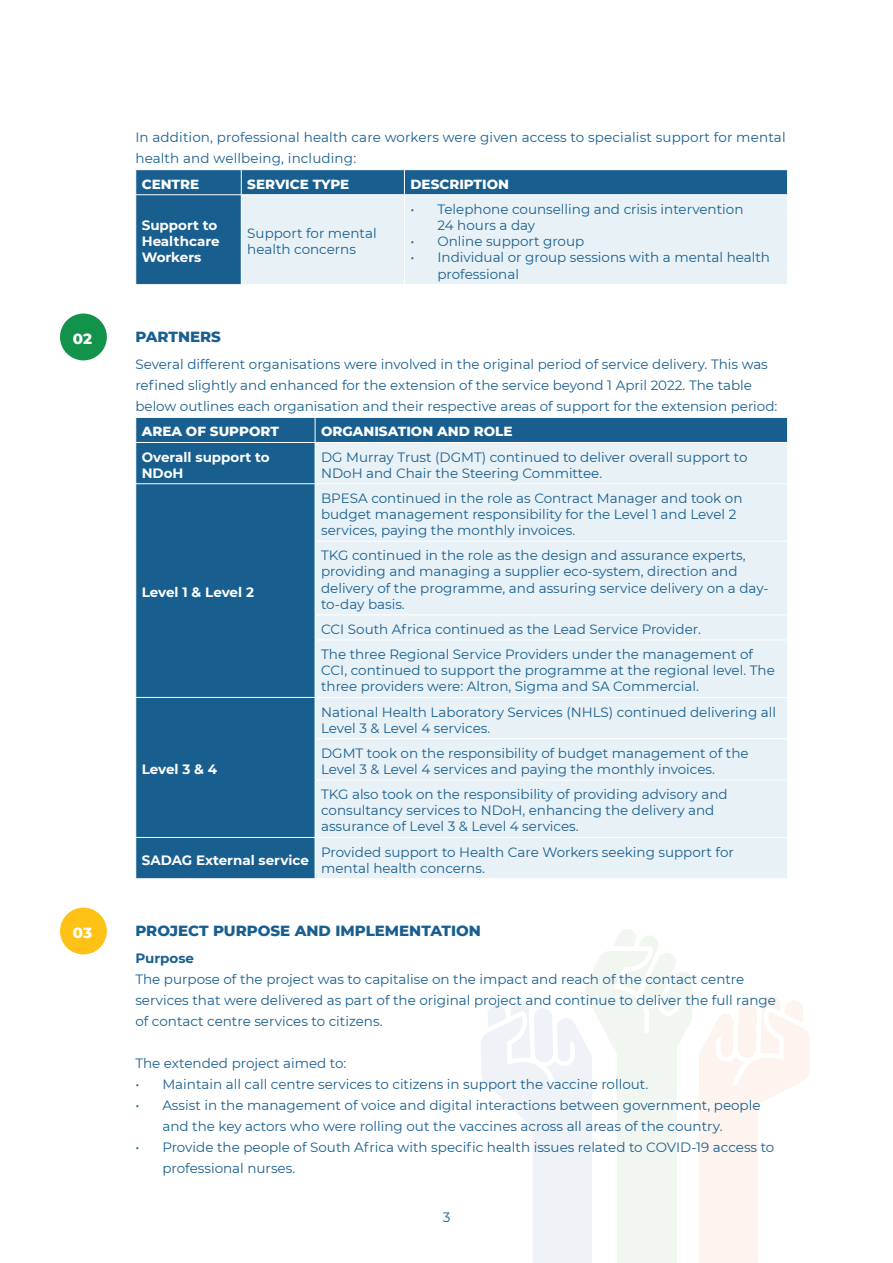
<style>
.page{position:relative;width:893px;height:1263px;background:#fff}
.page>*{position:absolute;margin:0;border:0;box-sizing:border-box;transform-origin:0 0}
.t1{font:800 15px "Montserrat";color:#185f90}
.t2{font:800 15px "Montserrat";color:#fff}
.t3{font:13.5px/16.2px "Montserrat";color:#185f90}
.t4{font:700 13.5px/16.2px "Montserrat";color:#fff}
.t5{font:800 13.5px "Montserrat";color:#fff}
.t6{font:700 13.5px "Montserrat";color:#185f90}
</style>
<div class="page">
<svg style="left:481px;top:929px;width:211px;height:334px"></svg>
<svg style="left:699px;top:996px;width:111px;height:267px"></svg>
<div style="left:136px;top:170px;width:651px;height:114px;background:#185f90"></div>
<div style="left:242px;top:195px;width:545px;height:89px;background:#e8f1f6"></div>
<svg style="left:135px;top:170px;width:1px;height:24px"></svg>
<svg style="left:241px;top:170px;width:1px;height:24px"></svg>
<svg style="left:404px;top:170px;width:1px;height:24px"></svg>
<svg style="left:787px;top:170px;width:1px;height:24px"></svg>
<hr style="left:135px;top:194px;width:106px;height:1px;background:#fff">
<hr style="left:241px;top:194px;width:163px;height:1px;background:#fff">
<hr style="left:241px;top:195px;width:1px;height:89px;background:#fff">
<hr style="left:404px;top:194px;width:384px;height:1px;background:#fff">
<hr style="left:404px;top:195px;width:1px;height:89px;background:#fff">
<div style="left:136px;top:418px;width:651px;height:460px;background:#185f90"></div>
<div style="left:316px;top:443px;width:471px;height:435px;background:#e8f1f6"></div>
<svg style="left:135px;top:418px;width:1px;height:24px"></svg>
<svg style="left:315px;top:418px;width:1px;height:24px"></svg>
<svg style="left:787px;top:418px;width:1px;height:24px"></svg>
<hr style="left:135px;top:442px;width:180px;height:1px;background:#fff">
<hr style="left:315px;top:442px;width:473px;height:1px;background:#fff">
<hr style="left:315px;top:443px;width:1px;height:40px;background:#fff">
<hr style="left:135px;top:483px;width:180px;height:1px;background:#fff">
<hr style="left:315px;top:483px;width:473px;height:1px;background:#fff">
<hr style="left:315px;top:484px;width:1px;height:57px;background:#fff">
<hr style="left:315px;top:541px;width:473px;height:1px;background:#fff">
<hr style="left:315px;top:542px;width:1px;height:72px;background:#fff">
<svg style="left:135px;top:615px;width:1px;height:25px"></svg>
<hr style="left:315px;top:614px;width:473px;height:1px;background:#fff">
<svg style="left:315px;top:615px;width:1px;height:25px"></svg>
<hr style="left:315px;top:640px;width:473px;height:1px;background:#fff">
<hr style="left:315px;top:640px;width:1px;height:57px;background:#fff">
<hr style="left:135px;top:697px;width:180px;height:1px;background:#fff">
<hr style="left:315px;top:697px;width:473px;height:1px;background:#fff">
<hr style="left:315px;top:698px;width:1px;height:40px;background:#fff">
<hr style="left:315px;top:738px;width:473px;height:1px;background:#fff">
<hr style="left:315px;top:739px;width:1px;height:41px;background:#fff">
<hr style="left:315px;top:780px;width:473px;height:1px;background:#fff">
<hr style="left:315px;top:780px;width:1px;height:57px;background:#fff">
<hr style="left:135px;top:837px;width:180px;height:1px;background:#fff">
<hr style="left:315px;top:837px;width:473px;height:1px;background:#fff">
<hr style="left:315px;top:838px;width:1px;height:40px;background:#fff">
<div style="left:60px;top:314px;width:47px;height:46px;background:#12924a;border-radius:50%"></div>
<div style="left:60px;top:908px;width:47px;height:46px;background:#fdc215;border-radius:50%"></div>
<p class="t2" style="left:73px;top:328px;width:21px">02</p>
<p class="t2" style="left:73px;top:922px;width:21px">03</p>
<p class="t3" style="left:135px;top:127px;width:652px;line-height:21px">In addition, professional health care workers were given access to specialist support for mental health and wellbeing, including:</p>
<p class="t5" style="left:142px;top:174px;width:59px">CENTRE</p>
<p class="t5" style="left:247px;top:174px;width:104px">SERVICE TYPE</p>
<p class="t5" style="left:410px;top:174px;width:100px">DESCRIPTION</p>
<p class="t4" style="left:142px;top:216px;width:79px">Support to<br>Healthcare<br>Workers</p>
<p class="t3" style="left:247px;top:225px;width:131px">Support for mental health concerns</p>
<p class="t3" style="left:437px;top:200px;width:307px;text-indent:-27px">• Telephone counselling and crisis intervention<br>24 hours a day</p>
<p class="t3" style="left:410px;top:233px;width:175px">• Online support group</p>
<p class="t3" style="left:437px;top:249px;width:334px;text-indent:-27px">• Individual or group sessions with a mental health professional</p>
<p class="t1" style="left:135px;top:326px;width:87px">PARTNERS</p>
<p class="t3" style="left:135px;top:353px;width:643px;line-height:21px">Several different organisations were involved in the original period of service delivery. This was refined slightly and enhanced for the extension of the service beyond 1 April 2022. The table below outlines each organisation and their respective areas of support for the extension period:</p>
<p class="t5" style="left:142px;top:422px;width:139px">AREA OF SUPPORT</p>
<p class="t5" style="left:321px;top:422px;width:193px">ORGANISATION AND ROLE</p>
<p class="t4" style="left:142px;top:448px;width:129px">Overall support to<br>NDoH</p>
<p class="t3" style="left:321px;top:448px;width:428px">DG Murray Trust (DGMT) continued to deliver overall support to<br>NDoH and Chair the Steering Committee.</p>
<p class="t4" style="left:142px;top:583px;width:114px">Level 1 &amp; Level 2</p>
<p class="t4" style="left:142px;top:760px;width:77px">Level 3 &amp; 4</p>
<p class="t3" style="left:321px;top:489px;width:423px">BPESA continued in the role as Contract Manager and took on budget management responsibility for the Level 1 and Level 2 services, paying the monthly invoices.</p>
<p class="t3" style="left:321px;top:547px;width:449px">TKG continued in the role as the design and assurance experts, providing and managing a supplier eco-system, direction and delivery of the programme, and assuring service delivery on a day&shy;to-day basis.</p>
<p class="t3" style="left:321px;top:616px;width:434px;line-height:25px">CCI South Africa continued as the Lead Service Provider.<br>The three Regional Service Providers under the management of</p>
<p class="t3" style="left:321px;top:662px;width:455px">CCI, continued to support the programme at the regional level. The three providers were: Altron, Sigma and SA Commercial.</p>
<p class="t3" style="left:321px;top:703px;width:457px">National Health Laboratory Services (NHLS) continued delivering all<br>Level 3 &amp; Level 4 services.</p>
<p class="t3" style="left:321px;top:744px;width:429px">DGMT took on the responsibility of budget management of the<br>Level 3 &amp; Level 4 services and paying the monthly invoices.</p>
<p class="t3" style="left:321px;top:786px;width:408px">TKG also took on the responsibility of providing advisory and consultancy services to NDoH, enhancing the delivery and assurance of Level 3 &amp; Level 4 services.</p>
<p class="t4" style="left:142px;top:851px;width:169px">SADAG External service</p>
<p class="t3" style="left:321px;top:843px;width:414px">Provided support to Health Care Workers seeking support for mental health concerns.</p>
<p class="t1" style="left:135px;top:920px;width:347px">PROJECT PURPOSE AND IMPLEMENTATION</p>
<p class="t6" style="left:135px;top:948px;width:60px">Purpose</p>
<p class="t3" style="left:135px;top:968px;width:642px;line-height:21px">The purpose of the project was to capitalise on the impact and reach of the contact centre services that were delivered as part of the original project and continue to deliver the full range of contact centre services to citizens.</p>
<p class="t3" style="left:135px;top:1055px;width:213px">The extended project aimed to:</p>
<p class="t3" style="left:135px;top:1076px;width:514px">• Maintain all call centre services to citizens in support the vaccine rollout.</p>
<p class="t3" style="left:162px;top:1094px;width:600px;line-height:21px;text-indent:-27px">• Assist in the management of voice and digital interactions between government, people and the key actors who were rolling out the vaccines across all areas of the country.</p>
<p class="t3" style="left:162px;top:1136px;width:614px;line-height:21px;text-indent:-27px">• Provide the people of South Africa with specific health issues related to COVID-19 access to professional nurses.</p>
<p class="t3" style="left:443px;top:1209px;width:9px">3</p>
</div>
